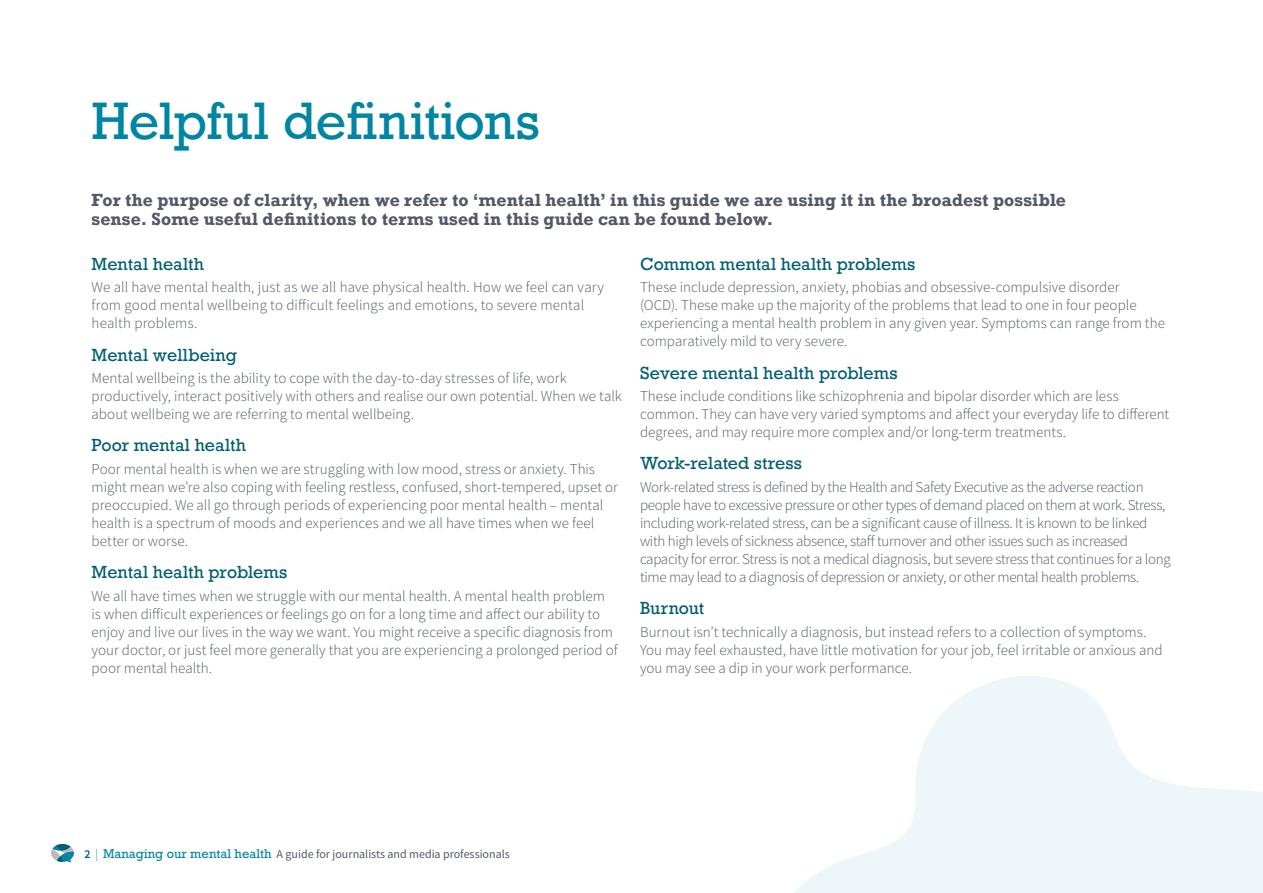
<style>
.page{position:relative;width:1263px;height:893px;background:#fff}
.page>*{position:absolute;margin:0;border:0;box-sizing:border-box;transform-origin:0 0}
.t1{font:49.5px "Rockwell";letter-spacing:-.01em;color:#0085a3}
.t2{font:700 16.5px/19.8px "Rockwell";letter-spacing:.01em;color:#535968}
.t3{font:16.5px "Rockwell";letter-spacing:-.005em;color:#005e73}
.t4{font:300 15px/18px "Source Sans Pro";color:#535968}
.t5{font:300 15px/18px "Source Sans Pro";letter-spacing:-.02em;color:#535968}
.t6{font:12px "Source Sans Pro";color:#535968}
.s1{font-weight:600;color:#005e73}
.s2{font-weight:300;color:#0085a3}
.s3{font-family:"Rockwell";color:#0085a3}
</style>
<div class="page">
<svg style="left:51px;top:844px;width:23px;height:18px"></svg>
<svg style="left:794px;top:676px;width:469px;height:217px;fill:#eff6f9"></svg>
<h1 class="t1" style="left:92px;top:91px;width:450px">Helpful definitions</h1>
<p class="t2" style="left:92px;top:189px;width:976px">For the purpose of clarity, when we refer to ‘mental health’ in this guide we are using it in the broadest possible sense. Some useful definitions to terms used in this guide can be found below.</p>
<p class="t3" style="left:92px;top:254px;width:114px">Mental health</p>
<p class="t4" style="left:92px;top:278px;width:514px">We all have mental health, just as we all have physical health. How we feel can vary from good mental wellbeing to difficult feelings and emotions, to severe mental health problems.</p>
<p class="t3" style="left:92px;top:344px;width:147px">Mental wellbeing</p>
<p class="t4" style="left:92px;top:369px;width:532px">Mental wellbeing is the ability to cope with the day-to-day stresses of life, work productively, interact positively with others and realise our own potential. When we talk about wellbeing we are referring to mental wellbeing.</p>
<p class="t3" style="left:92px;top:435px;width:156px">Poor mental health</p>
<p class="t4" style="left:92px;top:460px;width:528px">Poor mental health is when we are struggling with low mood, stress or anxiety. This might mean we’re also coping with feeling restless, confused, short-tempered, upset or preoccupied. We all go through periods of experiencing poor mental health – mental health is a spectrum of moods and experiences and we all have times when we feel better or worse.</p>
<p class="t3" style="left:92px;top:562px;width:197px">Mental health problems</p>
<p class="t4" style="left:92px;top:587px;width:528px">We all have times when we struggle with our mental health. A mental health problem is when difficult experiences or feelings go on for a long time and affect our ability to enjoy and live our lives in the way we want. You might receive a specific diagnosis from your doctor, or just feel more generally that you are experiencing a prolonged period of poor mental health.</p>
<p class="t3" style="left:640px;top:254px;width:277px">Common mental health problems</p>
<p class="t4" style="left:640px;top:278px;width:526px">These include depression, anxiety, phobias and obsessive-compulsive disorder<br>(OCD). These make up the majority of the problems that lead to one in four people experiencing a mental health problem in any given year. Symptoms can range from the comparatively mild to very severe.</p>
<p class="t3" style="left:640px;top:362px;width:259px">Severe mental health problems</p>
<p class="t4" style="left:640px;top:387px;width:531px">These include conditions like schizophrenia and bipolar disorder which are less common. They can have very varied symptoms and affect your everyday life to different degrees, and may require more complex and/or long-term treatments.</p>
<p class="t3" style="left:640px;top:453px;width:164px">Work-related stress</p>
<p class="t5" style="left:640px;top:478px;width:532px">Work-related stress is defined by the Health and Safety Executive as the adverse reaction people have to excessive pressure or other types of demand placed on them at work. Stress, including work-related stress, can be a significant cause of illness. It is known to be linked with high levels of sickness absence, staff turnover and other issues such as increased capacity for error. Stress is not a medical diagnosis, but severe stress that continues for a long time may lead to a diagnosis of depression or anxiety, or other mental health problems.</p>
<p class="t3" style="left:640px;top:598px;width:66px">Burnout</p>
<p class="t4" style="left:640px;top:623px;width:524px">Burnout isn’t technically a diagnosis, but instead refers to a collection of symptoms.<br>You may feel exhausted, have little motivation for your job, feel irritable or anxious and you may see a dip in your work performance.</p>
<p class="t6" style="left:85px;top:846px;width:427px"><span class="s1">2</span> <span class="s2">|</span> <span class="s3">Managing our mental health</span> A guide for journalists and media professionals</p>
</div>
